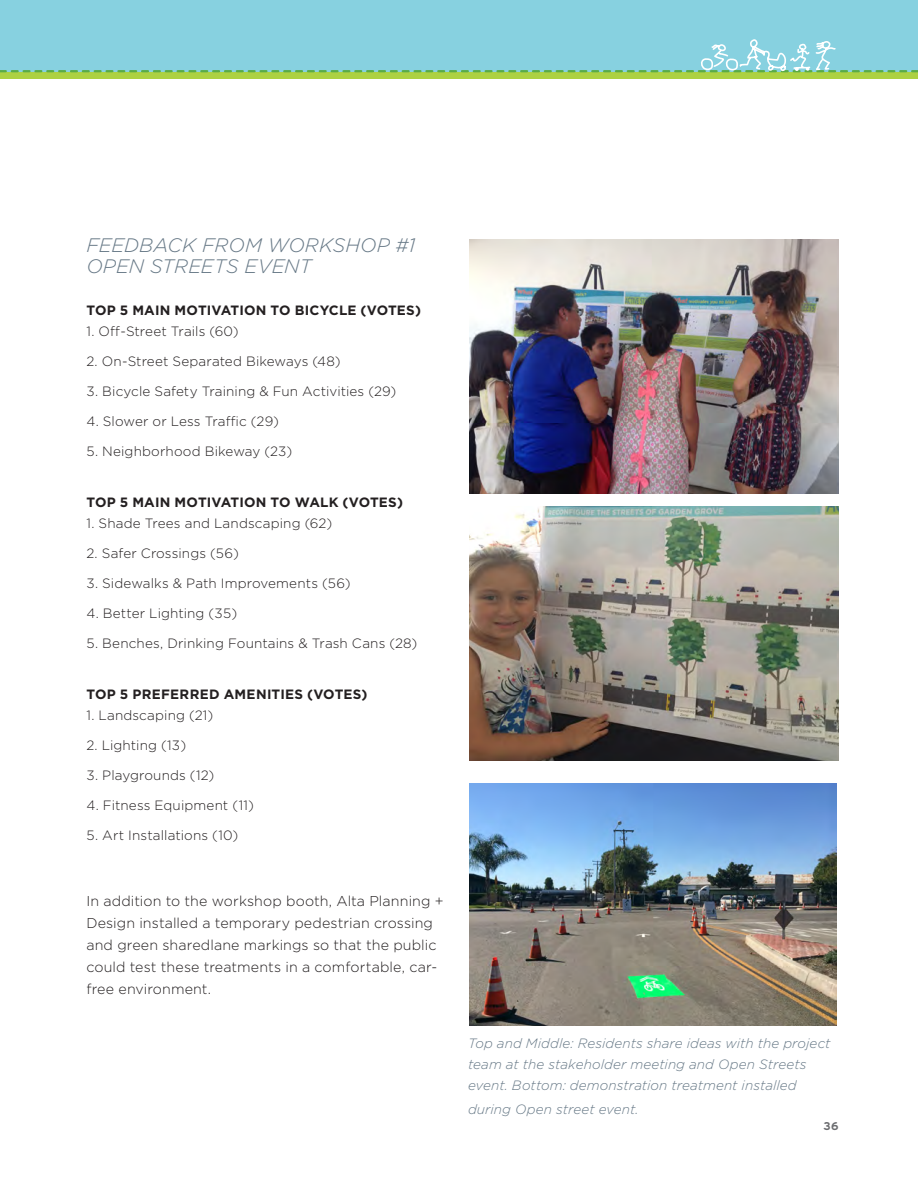
<style>
.page{position:relative;width:918px;height:1188px;background:#fff}
.page>*{position:absolute;margin:0;border:0;box-sizing:border-box;transform-origin:0 0}
.Heading_4{font:italic 300 19.5px/21px "Gotham";color:#667886}
.Body{font:300 14.25px/22.2px "Gotham";letter-spacing:.005em;color:#231f20}
.Body-2{font:300 13.5px "Gotham";letter-spacing:.01em;color:#231f20}
.t1{font:italic 300 13.5px/21px "Gotham";letter-spacing:.005em;color:#667886}
.heading_3{font:700 13.5px "Gotham";letter-spacing:.01em;color:#231f20}
.t2{font:700 11.25px "Interstate";color:#6c6d70}
</style>
<div class="page">
<div style="left:0;top:1px;width:918px;height:71px;background:#87d1e0"></div>
<svg style="left:0;top:39px;width:918px;height:40px"></svg>
<img style="left:469px;top:240px;width:369px;height:253px">
<img style="left:469px;top:507px;width:369px;height:254px">
<img style="left:469px;top:783px;width:368px;height:243px">
<p class="Heading_4" style="left:86px;top:234px;width:330px">FEEDBACK FROM WORKSHOP #1<br>OPEN STREETS EVENT</p>
<p class="heading_3" style="left:86px;top:301px;width:336px">TOP 5 MAIN MOTIVATION TO BICYCLE (VOTES)</p>
<p class="Body-2" style="left:86px;top:323px;width:154px">1. Off-Street Trails (60)</p>
<p class="Body-2" style="left:86px;top:353px;width:256px">2. On-Street Separated Bikeways (48)</p>
<p class="Body-2" style="left:86px;top:383px;width:311px">3. Bicycle Safety Training &amp; Fun Activities (29)</p>
<p class="Body-2" style="left:86px;top:413px;width:194px">4. Slower or Less Traffic (29)</p>
<p class="Body-2" style="left:86px;top:443px;width:207px">5. Neighborhood Bikeway (23)</p>
<p class="heading_3" style="left:86px;top:493px;width:318px">TOP 5 MAIN MOTIVATION TO WALK (VOTES)</p>
<p class="Body-2" style="left:86px;top:515px;width:247px">1. Shade Trees and Landscaping (62)</p>
<p class="Body-2" style="left:86px;top:545px;width:154px">2. Safer Crossings (56)</p>
<p class="Body-2" style="left:86px;top:575px;width:266px">3. Sidewalks &amp; Path Improvements (56)</p>
<p class="Body-2" style="left:86px;top:605px;width:152px">4. Better Lighting (35)</p>
<p class="Body-2" style="left:86px;top:635px;width:332px">5. Benches, Drinking Fountains &amp; Trash Cans (28)</p>
<p class="heading_3" style="left:86px;top:685px;width:283px">TOP 5 PREFERRED AMENITIES (VOTES)</p>
<p class="Body-2" style="left:86px;top:707px;width:128px">1. Landscaping (21)</p>
<p class="Body-2" style="left:86px;top:737px;width:101px">2. Lighting (13)</p>
<p class="Body-2" style="left:86px;top:767px;width:130px">3. Playgrounds (12)</p>
<p class="Body-2" style="left:86px;top:797px;width:169px">4. Fitness Equipment (11)</p>
<p class="Body-2" style="left:86px;top:827px;width:153px">5. Art Installations (10)</p>
<p class="Body" style="left:86px;top:889px;width:359px">In addition to the workshop booth, Alta Planning + Design installed a temporary pedestrian crossing and green sharedlane markings so that the public could test these treatments in a comfortable, car&shy;free environment.</p>
<p class="t1" style="left:468px;top:1032px;width:364px">Top and Middle: Residents share ideas with the project team at the stakeholder meeting and Open Streets event. Bottom: demonstration treatment installed</p>
<p class="t1" style="left:468px;top:1098px;width:172px">during Open street event.</p>
<p class="t2" style="left:824px;top:1119px;width:16px">36</p>
</div>
